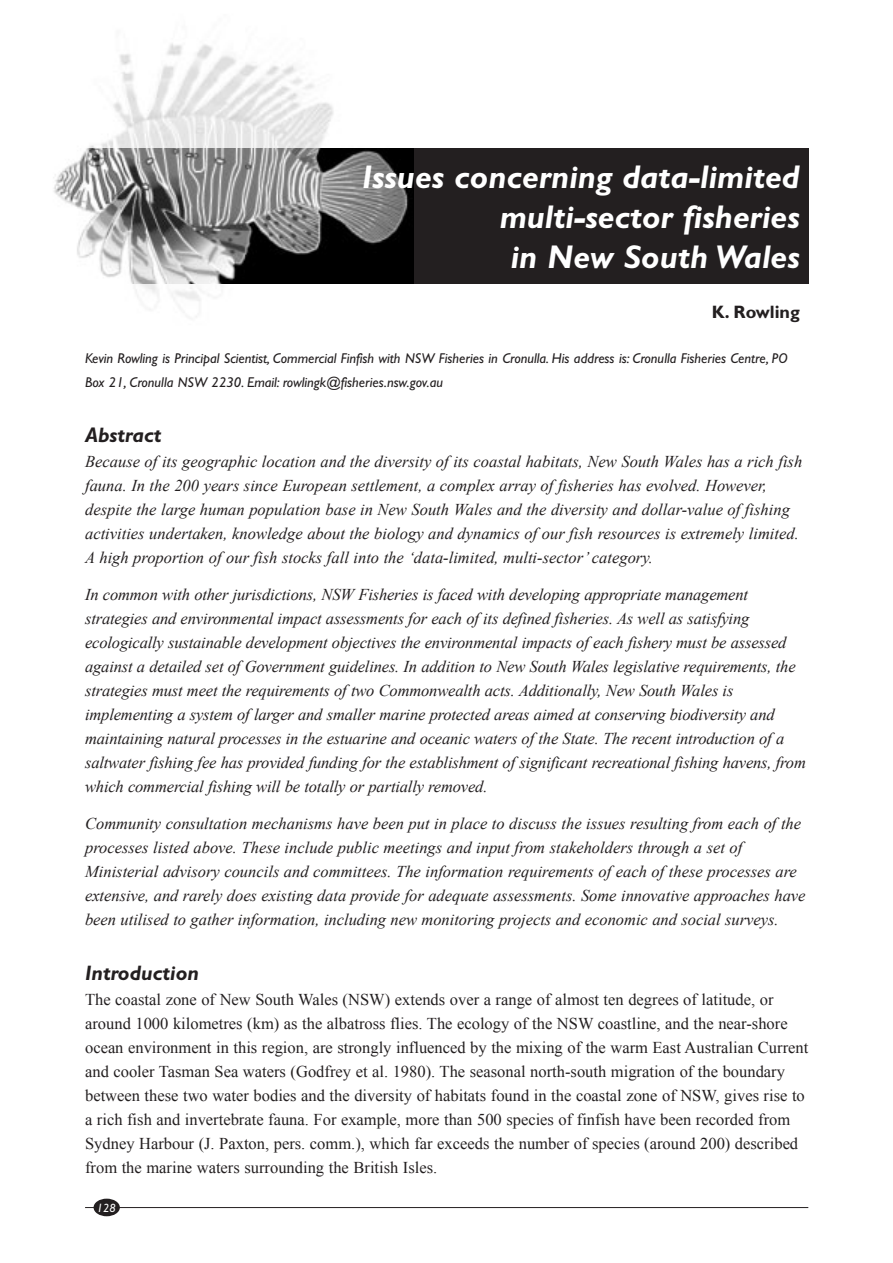
<style>
.page{position:relative;width:893px;height:1263px;background:#fff}
.page>*{position:absolute;margin:0;border:0;box-sizing:border-box;transform-origin:0 0}
.t1{font:italic 700 33px/39.6px "Gill Sans";color:#fff;text-align:right}
.t2{font:italic 700 21px "Gill Sans";color:#231f20}
.t3{font:700 18px "Gill Sans";color:#231f20}
.t4{font:italic 16.5px/24px "Times New Roman";letter-spacing:-.005em;color:#231f20}
.t5{font:16.5px/24px "Times New Roman";color:#231f20}
.t6{font:italic 14.25px/24px "Gill Sans";color:#231f20}
.t7{font:italic 12px "Gill Sans";color:#fff}
</style>
<div class="page">
<img style="left:89px;top:43px;width:244px;height:274px">
<hr style="left:85px;top:1207px;width:723px;height:1px;background:#231f20">
<div style="left:94px;top:1199px;width:26px;height:17px;background:#231f20;border-radius:50%"></div>
<div style="left:412px;top:148px;width:396px;height:136px;background:#231f20"></div>
<img style="left:54px;top:148px;width:360px;height:136px">
<h1 class="t1" style="left:362px;top:161px;width:439px">Issues concerning data-limited multi-sector fisheries<br>in New South Wales</h1>
<p class="t3" style="left:712px;top:306px;width:89px">K. Rowling</p>
<p class="t6" style="left:85px;top:348px;width:704px">Kevin Rowling is Principal Scientist, Commercial Finfish with NSW Fisheries in Cronulla. His address is: Cronulla Fisheries Centre, PO<br>Box 21, Cronulla NSW 2230. Email: rowlingk@fisheries.nsw.gov.au</p>
<p class="t2" style="left:85px;top:428px;width:78px">Abstract</p>
<p class="t4" style="left:85px;top:450px;width:718px">Because of its geographic location and the diversity of its coastal habitats, New South Wales has a rich fish fauna. In the 200 years since European settlement, a complex array of fisheries has evolved. However, despite the large human population base in New South Wales and the diversity and dollar-value of fishing activities undertaken, knowledge about the biology and dynamics of our fish resources is extremely limited.<br>A high proportion of our fish stocks fall into the ëdata-limited, multi-sectorí category.</p>
<p class="t4" style="left:85px;top:582px;width:722px">In common with other jurisdictions, NSW Fisheries is faced with developing appropriate management strategies and environmental impact assessments for each of its defined fisheries. As well as satisfying ecologically sustainable development objectives the environmental impacts of each fishery must be assessed against a detailed set of Government guidelines. In addition to New South Wales legislative requirements, the strategies must meet the requirements of two Commonwealth acts. Additionally, New South Wales is implementing a system of larger and smaller marine protected areas aimed at conserving biodiversity and maintaining natural processes in the estuarine and oceanic waters of the State. The recent introduction of a saltwater fishing fee has provided funding for the establishment of significant recreational fishing havens, from which commercial fishing will be totally or partially removed.</p>
<p class="t4" style="left:85px;top:811px;width:722px">Community consultation mechanisms have been put in place to discuss the issues resulting from each of the processes listed above. These include public meetings and input from stakeholders through a set of Ministerial advisory councils and committees. The information requirements of each of these processes are extensive, and rarely does existing data provide for adequate assessments. Some innovative approaches have been utilised to gather information, including new monitoring projects and economic and social surveys.</p>
<p class="t2" style="left:85px;top:966px;width:116px">Introduction</p>
<p class="t5" style="left:85px;top:987px;width:724px">The coastal zone of New South Wales (NSW) extends over a range of almost ten degrees of latitude, or around 1000 kilometres (km) as the albatross flies. The ecology of the NSW coastline, and the near-shore ocean environment in this region, are strongly influenced by the mixing of the warm East Australian Current and cooler Tasman Sea waters (Godfrey et al. 1980). The seasonal north-south migration of the boundary between these two water bodies and the diversity of habitats found in the coastal zone of NSW, gives rise to a rich fish and invertebrate fauna. For example, more than 500 species of finfish have been recorded from Sydney Harbour (J. Paxton, pers. comm.), which far exceeds the number of species (around 200) described from the marine waters surrounding the British Isles.</p>
<p class="t7" style="left:97px;top:1204px;width:20px">128</p>
</div>
